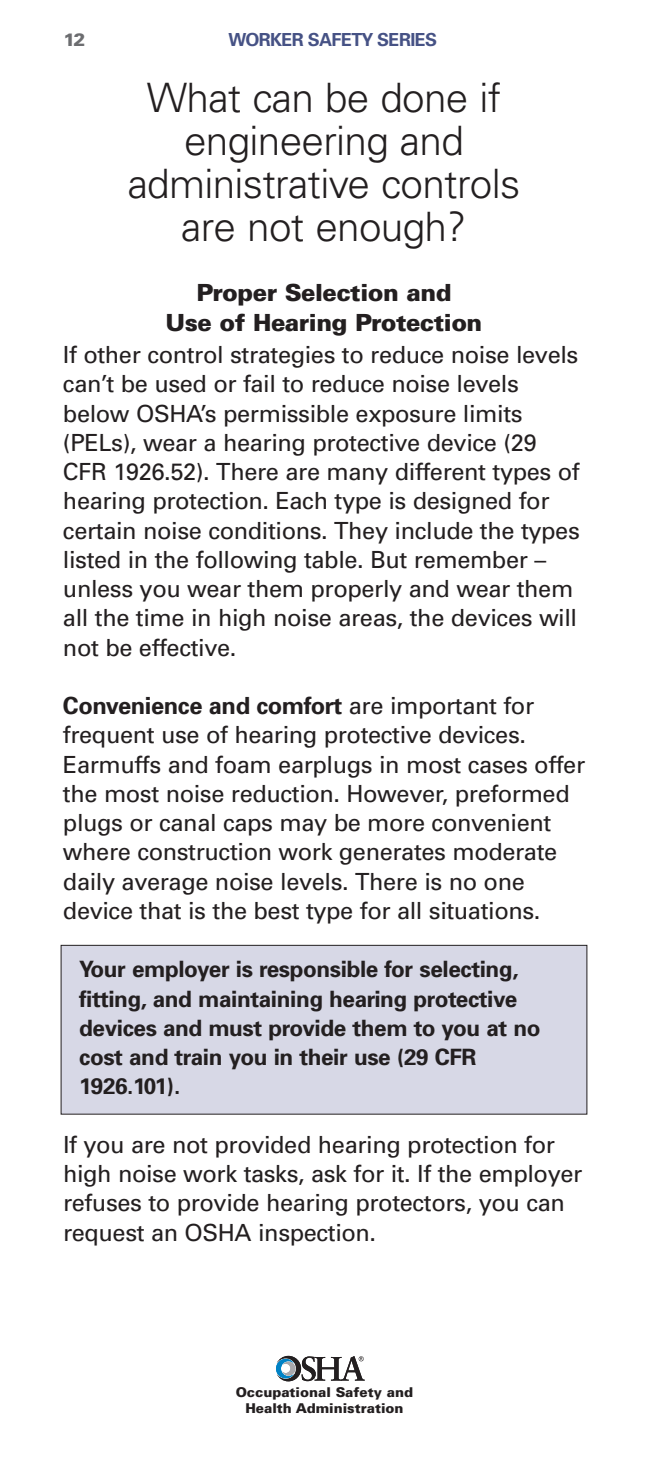
<style>
.page{position:relative;width:648px;height:1458px;background:#fff}
.page>*{position:absolute;margin:0;border:0;box-sizing:border-box;transform-origin:0 0}
.t1{font:300 40.5px/42.8px "Univers";letter-spacing:-.015em;color:#231f20;text-align:center}
.t2{font:23.62px/29.2px "Univers";letter-spacing:-.015em;color:#231f20}
.t3{font:900 23.62px/29.2px "Univers";letter-spacing:-.02em;color:#231f20;text-align:center}
.t4{font:700 22.5px/29.2px "Univers";letter-spacing:-.015em;color:#231f20}
.t5{font:700 18px "Univers";letter-spacing:-.035em;color:#465285}
.t6{font:900 18px "Univers";color:#6c6d70}
.t7{font:900 13.5px/16.2px "Univers";color:#231f20;text-align:center}
.s1{font-weight:700}
</style>
<div class="page">
<div style="left:61px;top:945px;width:526px;height:169px;background:#d7d8e6"></div>
<div style="left:61px;top:945px;width:526px;height:170px;border:1px solid #231f20"></div>
<svg style="left:276px;top:1356px;width:89px;height:25px"></svg>
<p class="t6" style="left:63px;top:33px;width:24px">12</p>
<p class="t5" style="left:228px;top:33px;width:210px">WORKER SAFETY SERIES</p>
<h1 class="t1" style="left:128px;top:80px;width:394px">What can be done if engineering and administrative controls are not enough?</h1>
<p class="t3" style="left:166px;top:281px;width:318px">Proper Selection and<br>Use of Hearing Protection</p>
<p class="t2" style="left:63px;top:342px;width:518px">If other control strategies to reduce noise levels can’t be used or fail to reduce noise levels below OSHA’s permissible exposure limits (PELs), wear a hearing protective device (29<br>CFR 1926.52). There are many different types of hearing protection. Each type is designed for certain noise conditions. They include the types listed in the following table. But remember – unless you wear them properly and wear them all the time in high noise areas, the devices will not be effective.</p>
<p class="t2" style="left:63px;top:693px;width:524px"><span class="s1">Convenience and comfort</span> are important for frequent use of hearing protective devices.<br>Earmuffs and foam earplugs in most cases offer the most noise reduction. However, preformed plugs or canal caps may be more convenient where construction work generates moderate daily average noise levels. There is no one device that is the best type for all situations.</p>
<p class="t4" style="left:79px;top:957px;width:463px">Your employer is responsible for selecting, fitting, and maintaining hearing protective devices and must provide them to you at no cost and train you in their use (29 CFR 1926.101).</p>
<p class="t2" style="left:63px;top:1132px;width:521px">If you are not provided hearing protection for high noise work tasks, ask for it. If the employer refuses to provide hearing protectors, you can request an OSHA inspection.</p>
<p class="t7" style="left:236px;top:1385px;width:179px">Occupational Safety and<br>Health Administration</p>
</div>
